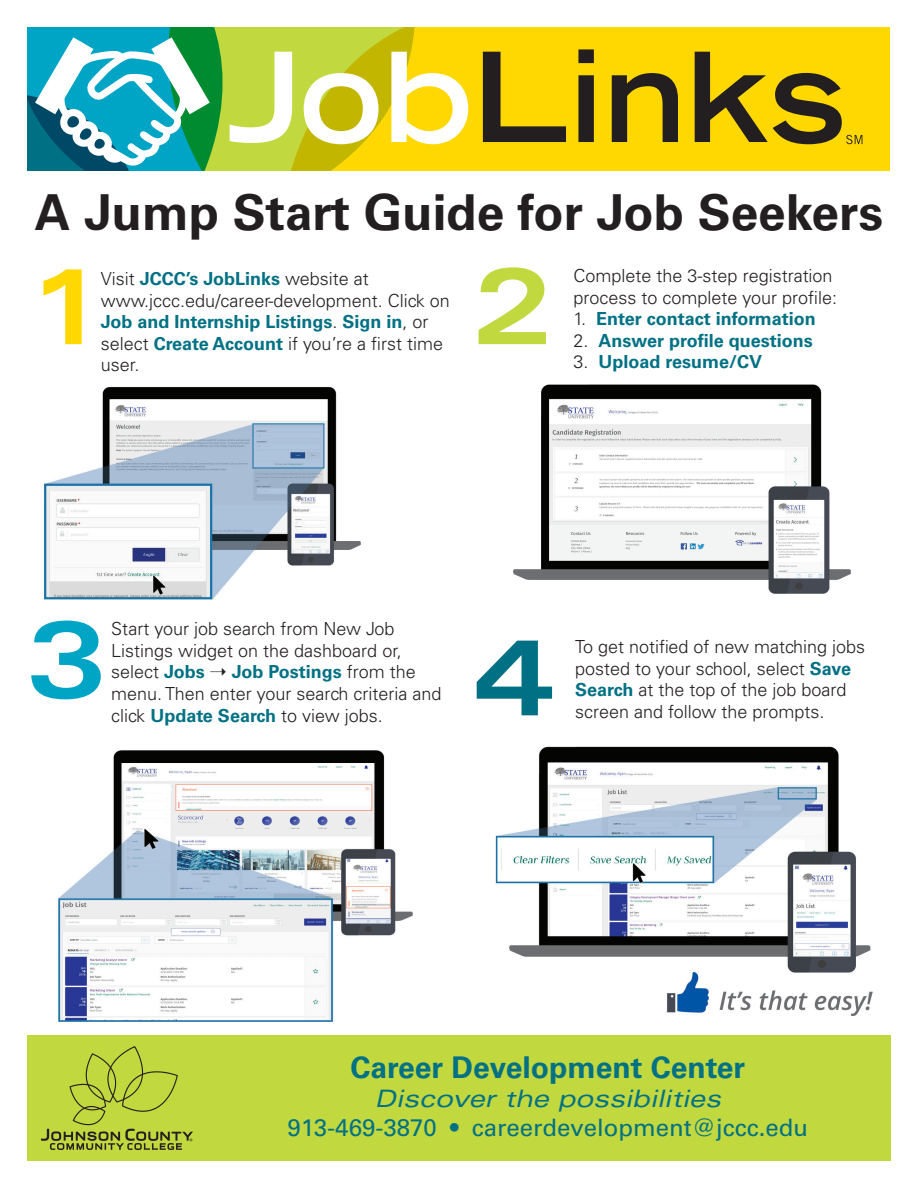
<style>
.page{position:relative;width:918px;height:1188px;background:#fff}
.page>*{position:absolute;margin:0;border:0;box-sizing:border-box;transform-origin:0 0}
.t1{font:700 expanded 108px "Univers LT Std";color:#ffd801}
.t2{font:700 expanded 108px "Univers LT Std";color:#c2d83f}
.t3{font:700 expanded 108px "Univers LT Std";color:#00a5c6}
.t4{font:700 expanded 108px "Univers LT Std";color:#007184}
.t5{font:700 49.5px "Univers LT Std";color:#231f20}
.t6{font:700 30px "Univers LT Std";color:#007184}
.t7{font:24px "Univers LT Std";color:#007184}
.t8{font:italic expanded 24px "Univers LT Std";color:#007184}
.t9{font:300 18px/21.6px "Univers LT Std";color:#231f20}
.t10{font:700 18px "Univers LT Std";color:#007184}
.s1{font-weight:700;color:#007184}
.s2{font-weight:300;color:#231f20}
</style>
<div class="page">
<div style="left:27px;top:1036px;width:864px;height:125px;background:#c2d83f"></div>
<div style="left:468px;top:27px;width:49px;height:144px;background:#ffd801"></div>
<div style="left:517px;top:27px;width:373px;height:144px;background:#ffd801"></div>
<svg style="left:27px;top:27px;width:441px;height:144px"></svg>
<svg style="left:483px;top:52px;width:83px;height:90px"></svg>
<svg style="left:578px;top:49px;width:16px;height:93px"></svg>
<svg style="left:612px;top:73px;width:66px;height:69px"></svg>
<svg style="left:695px;top:52px;width:167px;height:92px"></svg>
<img style="left:41px;top:1046px;width:152px;height:104px">
<img style="left:44px;top:387px;width:317px;height:213px">
<img style="left:514px;top:384px;width:336px;height:210px">
<img style="left:58px;top:750px;width:355px;height:272px">
<img style="left:495px;top:746px;width:377px;height:269px">
<p class="t5" style="left:35px;top:184px;width:850px">A Jump Start Guide for Job Seekers</p>
<p class="t1" style="left:28px;top:244px;width:81px">1</p>
<p class="t9" style="left:101px;top:268px;width:270px">Visit <span class="s1">JCCC’s JobLinks</span> website at</p>
<p class="t9" style="left:101px;top:289px;width:351px">www.jccc.edu/career-development. Click on <span class="s1">Job and Internship Listings</span>. <span class="s1">Sign in</span>, or select <span class="s1">Create Account</span> if you’re a first time user.</p>
<p class="t2" style="left:473px;top:244px;width:81px">2</p>
<p class="t9" style="left:574px;top:265px;width:265px">Complete the 3-step registration process to complete your profile:</p>
<p class="t10" style="left:574px;top:308px;width:244px"><span class="s2">1.</span> Enter contact information</p>
<p class="t10" style="left:574px;top:330px;width:241px"><span class="s2">2.</span> Answer profile questions</p>
<p class="t10" style="left:574px;top:352px;width:190px"><span class="s2">3.</span> Upload resume/CV</p>
<p class="t3" style="left:27px;top:598px;width:81px">3</p>
<p class="t9" style="left:111px;top:618px;width:332px">Start your job search from New Job Listings widget on the dashboard or, select <span class="s1">Jobs</span> ➝ <span class="s1">Job Postings</span> from the menu. Then enter your search criteria and click <span class="s1">Update Search</span> to view jobs.</p>
<p class="t4" style="left:474px;top:616px;width:81px">4</p>
<p class="t9" style="left:575px;top:636px;width:292px">To get notified of new matching jobs posted to your school, select <span class="s1">Save Search</span> at the top of the job board screen and follow the prompts.</p>
<p class="t6" style="left:351px;top:1050px;width:396px">Career Development Center</p>
<p class="t8" style="left:375px;top:1084px;width:348px">Discover the possibilities</p>
<p class="t7" style="left:288px;top:1113px;width:522px">913-469-3870 • careerdevelopment@jccc.edu</p>
</div>
